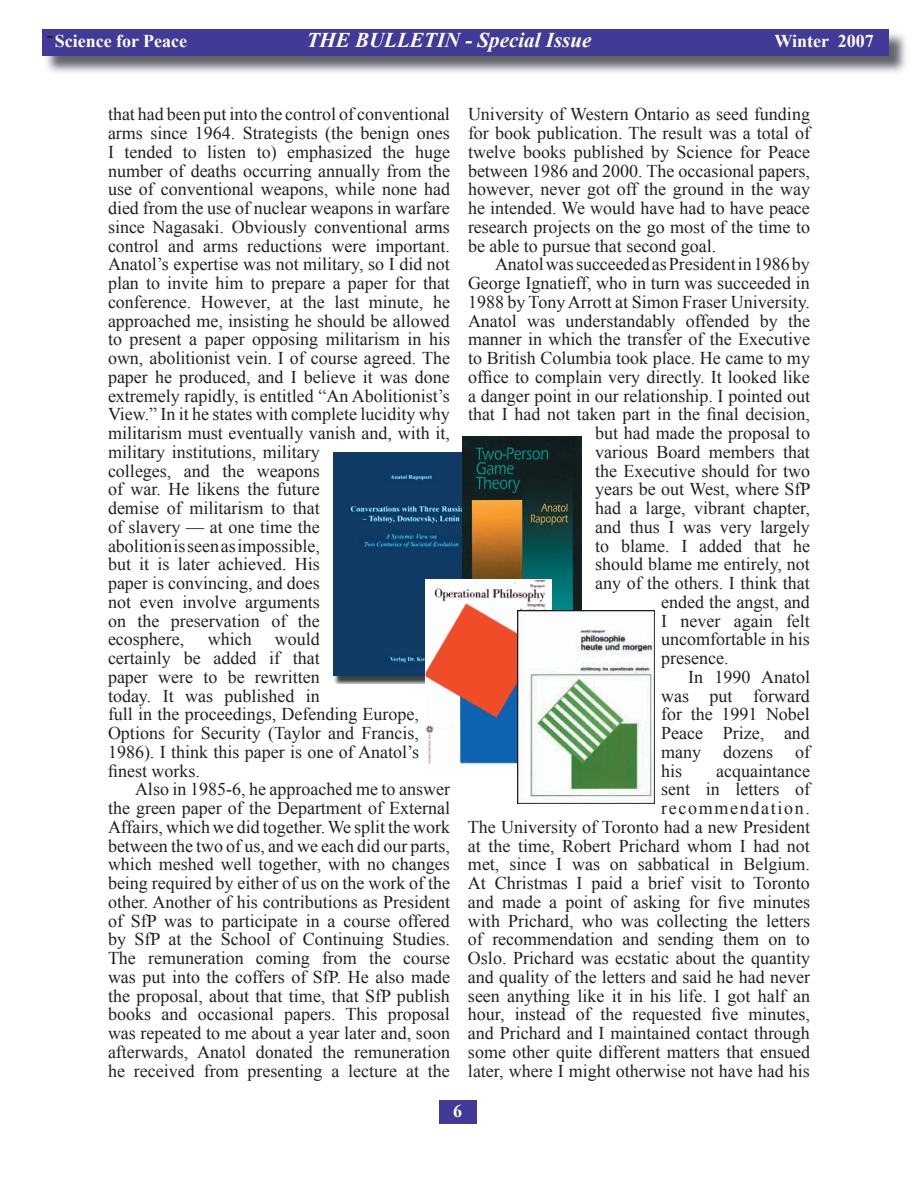
<style>
.page{position:relative;width:918px;height:1188px;background:#fff}
.page>*{position:absolute;margin:0;border:0;box-sizing:border-box;transform-origin:0 0}
.t1{font:italic 700 21px "Times New Roman";color:#fff}
.t2{font:18px/18.8px "Times New Roman";color:#231f20}
.t3{font:700 18px "Times New Roman";color:#fff}
</style>
<div class="page">
<div style="left:439px;top:1100px;width:38px;height:23px;background:#423a97"></div>
<img style="left:46px;top:33px;width:860px;height:40px">
<div style="left:43px;top:29px;width:846px;height:27px;background:#423a97"></div>
<img style="left:333px;top:453px;width:130px;height:231px">
<img style="left:463px;top:437px;width:118px;height:173px">
<img style="left:426px;top:579px;width:126px;height:195px">
<img style="left:518px;top:610px;width:136px;height:194px">
<p class="t3" style="left:47px;top:31px;width:142px"><sup>-</sup> Science for Peace</p>
<p class="t1" style="left:307px;top:28px;width:286px">THE BULLETIN - Special Issue</p>
<p class="t3" style="left:774px;top:31px;width:101px">Winter 2007</p>
<p class="t2" style="left:108px;top:105px;width:344px">that had been put into the control of conventional arms since 1964. Strategists (the benign ones I tended to listen to) emphasized the huge number of deaths occurring annually from the use of conventional weapons, while none had died from the use of nuclear weapons in warfare since Nagasaki. Obviously conventional arms control and arms reductions were important.<br>Anatol’s expertise was not military, so I did not plan to invite him to prepare a paper for that conference. However, at the last minute, he approached me, insisting he should be allowed to present a paper opposing militarism in his own, abolitionist vein. I of course agreed. The paper he produced, and I believe it was done extremely rapidly, is entitled “An Abolitionist’s View.” In it he states with complete lucidity why militarism must eventually vanish and, with it, military institutions, military<br>colleges, and the weapons<br>of war. He likens the future<br>demise of militarism to that<br>of slavery — at one time the<br>abolition is seen as impossible,<br>but it is later achieved. His<br>paper is convincing, and does<br>not even involve arguments<br>on the preservation of the<br>ecosphere,</p>
<p class="t2" style="left:108px;top:630px;width:313px;text-indent:167px">would<br>certainly be added if that<br>paper were to be rewritten<br>today. It was published in<br>full in the proceedings, Defending Europe,<br>Options for Security (Taylor and Francis,<br>1986). I think this paper is one of Anatol’s finest works.</p>
<p class="t2" style="left:108px;top:780px;width:344px;text-align:justify;text-indent:27px">Also in 1985-6, he approached me to answer the green paper of the Department of External Affairs, which we did together. We split the work between the two of us, and we each did our parts, which meshed well together, with no changes being required by either of us on the work of the other. Another of his contributions as President of SfP was to participate in a course offered by SfP at the School of Continuing Studies.<br>The remuneration coming from the course was put into the coffers of SfP. He also made the proposal, about that time, that SfP publish books and occasional papers. This proposal was repeated to me about a year later and, soon afterwards, Anatol donated the remuneration he received from presenting a lecture at the</p>
<p class="t2" style="left:208px;top:630px;width:45px">which</p>
<p class="t2" style="left:468px;top:105px;width:344px;text-align:justify">University of Western Ontario as seed funding for book publication. The result was a total of twelve books published by Science for Peace between 1986 and 2000. The occasional papers, however, never got off the ground in the way he intended. We would have had to have peace research projects on the go most of the time to be able to pursue that second goal.</p>
<p class="t2" style="left:495px;top:255px;width:316px">Anatol was succeeded as President in 1986 by</p>
<p class="t2" style="left:468px;top:274px;width:343px">George Ignatieff, who in turn was succeeded in</p>
<p class="t2" style="left:468px;top:292px;width:344px">1988 by Tony Arrott at Simon Fraser University.</p>
<p class="t2" style="left:468px;top:311px;width:343px">Anatol was understandably offended by the</p>
<p class="t2" style="left:468px;top:330px;width:344px">manner in which the transfer of the Executive</p>
<p class="t2" style="left:468px;top:349px;width:343px">to British Columbia took place. He came to my</p>
<p class="t2" style="left:468px;top:367px;width:343px">office to complain very directly. It looked like</p>
<p class="t2" style="left:468px;top:386px;width:344px">a danger point in our relationship. I pointed out</p>
<p class="t2" style="left:468px;top:405px;width:344px">that I had not taken part in the final decision,</p>
<p class="t2" style="left:595px;top:424px;width:216px">but had made the proposal to</p>
<p class="t2" style="left:595px;top:442px;width:216px">various Board members that</p>
<p class="t2" style="left:595px;top:461px;width:216px">the Executive should for two</p>
<p class="t2" style="left:595px;top:480px;width:217px">years be out West, where SfP</p>
<p class="t2" style="left:595px;top:499px;width:216px">had a large, vibrant chapter,</p>
<p class="t2" style="left:595px;top:517px;width:216px">and thus I was very largely</p>
<p class="t2" style="left:595px;top:536px;width:216px">to blame. I added that he</p>
<p class="t2" style="left:595px;top:555px;width:216px">should blame me entirely, not</p>
<p class="t2" style="left:595px;top:574px;width:216px">any of the others. I think that</p>
<p class="t2" style="left:661px;top:592px;width:150px">ended the angst, and</p>
<p class="t2" style="left:661px;top:611px;width:150px">I never again felt</p>
<p class="t2" style="left:661px;top:630px;width:150px">uncomfortable in his</p>
<p class="t2" style="left:661px;top:649px;width:69px">presence.</p>
<p class="t2" style="left:688px;top:667px;width:123px">In 1990 Anatol</p>
<p class="t2" style="left:661px;top:686px;width:150px">was put forward</p>
<p class="t2" style="left:661px;top:705px;width:150px">for the 1991 Nobel</p>
<p class="t2" style="left:661px;top:724px;width:150px">Peace Prize, and</p>
<p class="t2" style="left:661px;top:742px;width:150px">many dozens of</p>
<p class="t2" style="left:661px;top:761px;width:23px">his</p>
<p class="t2" style="left:468px;top:761px;width:344px;text-align:right">acquaintance<br>sent in letters of<br>recommendation.<br>The University of Toronto had a new President at the time, Robert Prichard whom I had not met, since I was on sabbatical in Belgium.<br>At Christmas I paid a brief visit to Toronto and made a point of asking for five minutes with Prichard, who was collecting the letters of recommendation and sending them on to Oslo. Prichard was ecstatic about the quantity and quality of the letters and said he had never seen anything like it in his life. I got half an hour, instead of the requested five minutes, and Prichard and I maintained contact through some other quite different matters that ensued later, where I might otherwise not have had his</p>
<p class="t3" style="left:453px;top:1100px;width:10px">6</p>
</div>
